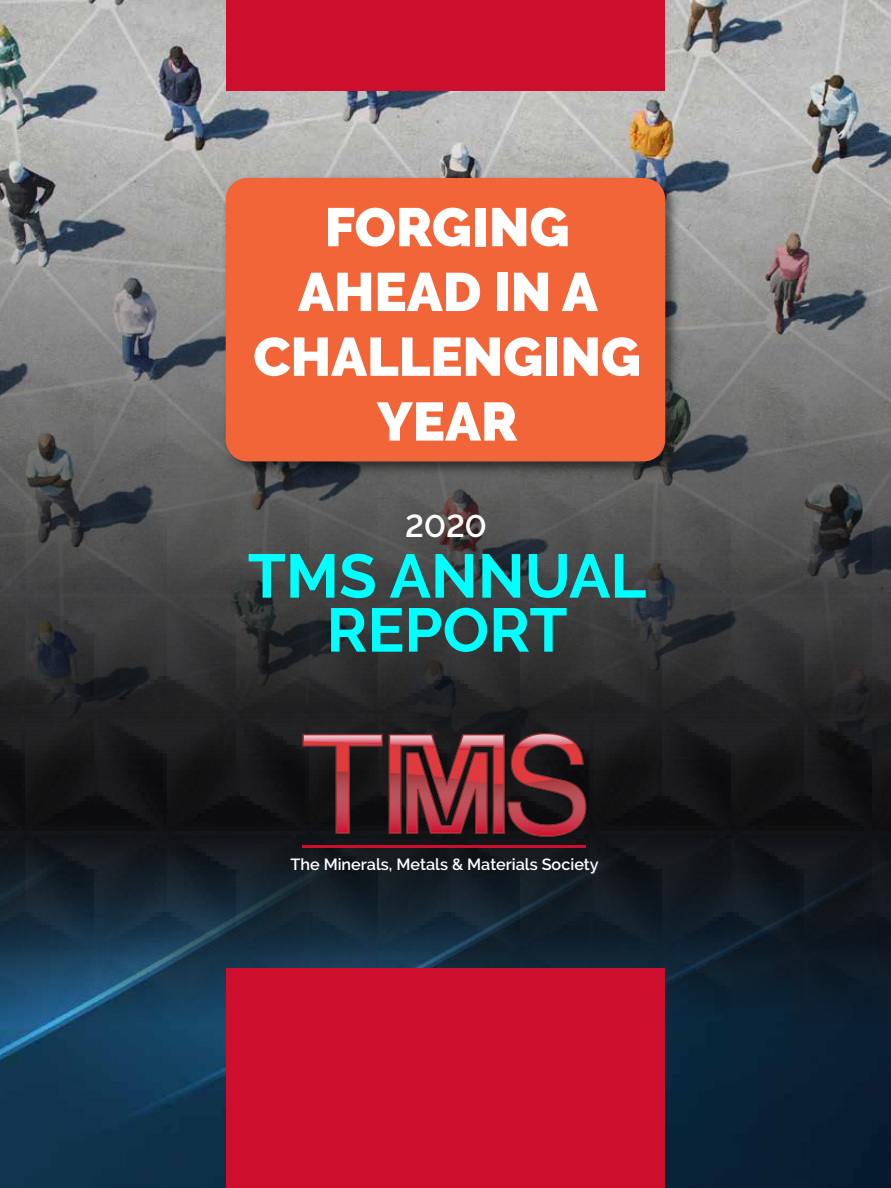
<style>
.page{position:relative;width:891px;height:1188px;background:#fff}
.page>*{position:absolute;margin:0;border:0;box-sizing:border-box;transform-origin:0 0}
.t1{font:700 61.5px/54px "Raleway";color:#0ff;text-align:center}
.t2{font:900 54px/64.8px "Raleway";color:#fff;text-align:center}
.t3{font:600 31.5px "Raleway";color:#fff}
.t4{font:600 16.2px "Raleway";color:#fff}
</style>
<div class="page">
<img style="left:0;top:0;width:891px;height:719px">
<img style="left:0;top:719px;width:891px;height:469px">
<svg style="left:303px;top:734px;width:79px;height:99px;background:#452428"></svg>
<svg style="left:389px;top:733px;width:197px;height:103px;background:#793136"></svg>
<hr style="left:303px;top:846px;width:283px;height:2px;background:#ce0e2d">
<div style="left:222px;top:175px;width:458px;height:302px;background:#000;opacity:.54"></div>
<div style="left:226px;top:178px;width:439px;height:283px;background:#f26539;border-radius:22px"></div>
<div style="left:226px;top:969px;width:439px;height:219px;background:#ce0e2d"></div>
<div style="left:226px;top:0;width:439px;height:90px;background:#ce0e2d"></div>
<h2 class="t2" style="left:253px;top:195px;width:389px">FORGING<br>AHEAD IN A<br>CHALLENGING<br>YEAR</h2>
<h3 class="t3" style="left:405px;top:508px;width:83px">2020</h3>
<h1 class="t1" style="left:248px;top:549px;width:400px">TMS ANNUAL<br>REPORT</h1>
<p class="t4" style="left:290px;top:855px;width:310px">The Minerals, Metals &amp; Materials Society</p>
</div>
